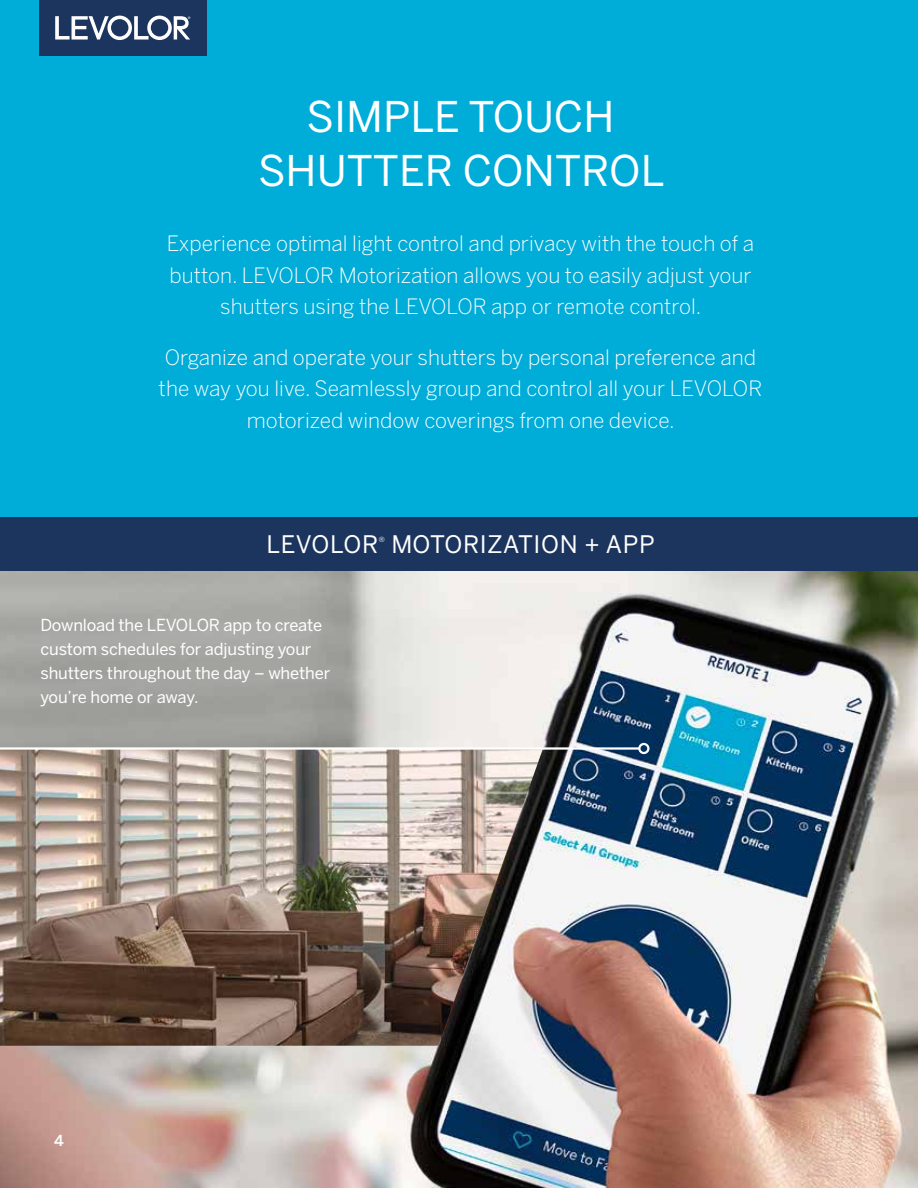
<style>
.page{position:relative;width:918px;height:1188px;background:#fff}
.page>*{position:absolute;margin:0;border:0;box-sizing:border-box;transform-origin:0 0}
.t1{font:42px/54px "Benton Sans";color:#fff;text-align:center}
.t2{font:24px "Benton Sans";letter-spacing:.025em;color:#fff}
.t3{font:300 21px/31.5px "Benton Sans";color:#fff;text-align:center}
.t4{font:16.5px/24px "Benton Sans";letter-spacing:-.01em;color:#fff}
.t5{font:500 15px "Benton Sans";color:#fff}
.t6{font:7.05px "Benton Sans";color:#fff}
</style>
<div class="page">
<img style="left:0;top:571px;width:918px;height:617px">
<div style="left:0;top:0;width:918px;height:546px;background:#00acd8"></div>
<img style="left:0;top:750px;width:543px;height:296px">
<hr style="left:0;top:747px;width:639px;height:3px;background:#fff">
<div style="left:638px;top:743px;width:12px;height:11px;border:2px solid #fff;border-radius:50%"></div>
<div style="left:39px;top:0;width:167px;height:56px;background:#1c355e"></div>
<svg style="left:55px;top:16px;width:135px;height:24px"></svg>
<div style="left:0;top:517px;width:918px;height:54px;background:#1c355e"></div>
<h1 class="t1" style="left:258px;top:90px;width:408px">SIMPLE TOUCH<br>SHUTTER CONTROL</h1>
<p class="t3" style="left:167px;top:228px;width:589px">Experience optimal light control and privacy with the touch of a button. LEVOLOR Motorization allows you to easily adjust your shutters using the LEVOLOR app or remote control.</p>
<p class="t3" style="left:159px;top:341px;width:605px">Organize and operate your shutters by personal preference and the way you live. Seamlessly group and control all your LEVOLOR motorized window coverings from one device.</p>
<p class="t2" style="left:267px;top:530px;width:113px">LEVOLOR</p>
<p class="t6" style="left:379px;top:535px;width:8px">®</p>
<p class="t2" style="left:391px;top:530px;width:265px">MOTORIZATION + APP</p>
<p class="t4" style="left:40px;top:613px;width:291px">Download the LEVOLOR app to create custom schedules for adjusting your shutters throughout the day – whether you’re home or away.</p>
<p class="t5" style="left:54px;top:1132px;width:11px">4</p>
</div>
